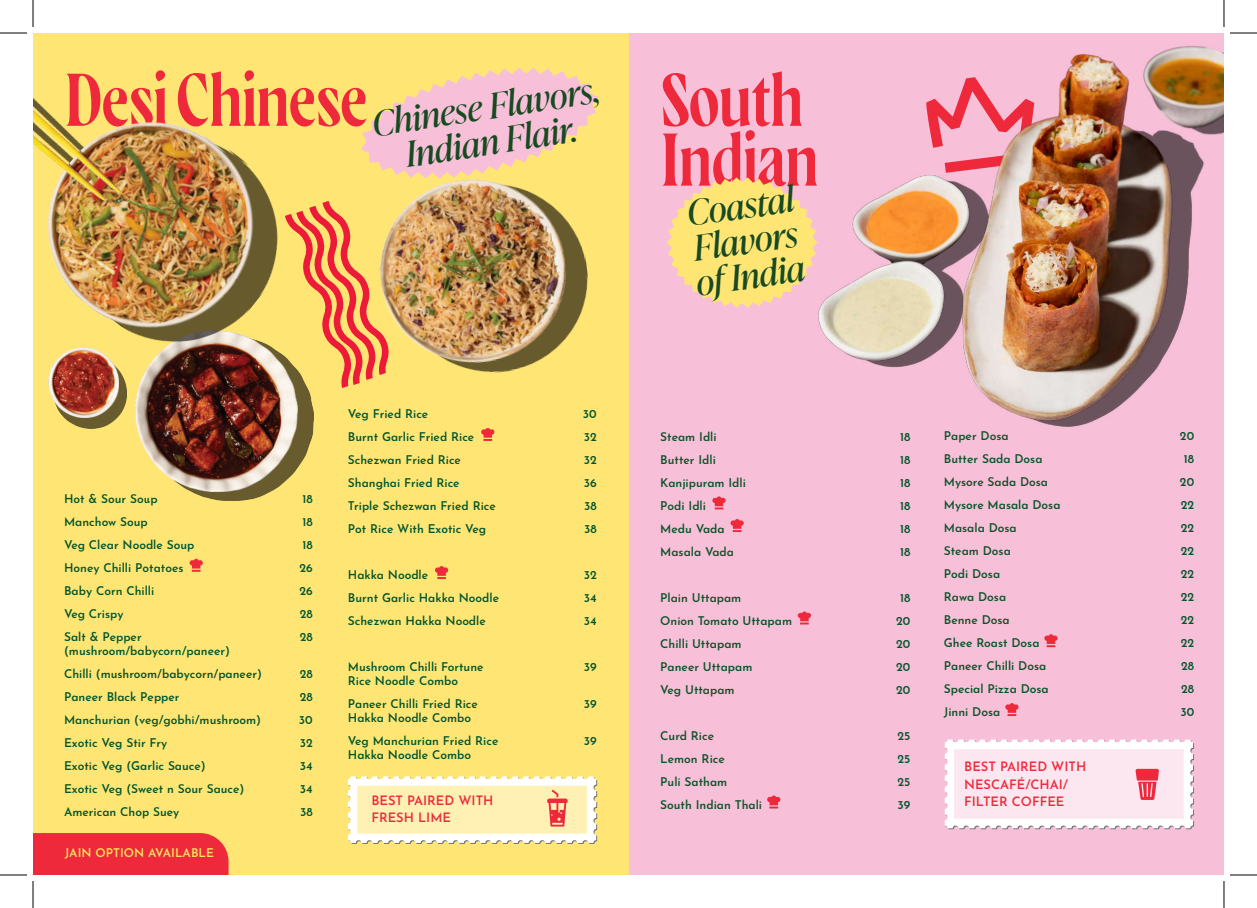
<style>
.page{position:relative;width:1257px;height:908px;background:#fff}
.page>*{position:absolute;margin:0;border:0;box-sizing:border-box;transform-origin:0 0}
.t1{font:300 74.4px/59.8px "Wayfinder CF";letter-spacing:-.02em;color:#ee293b}
.t2{font:italic 35px/35px "Ivy Presto Display";color:#184a22;text-align:justify}
.t3{font:600 12.9px/17.2px "Josefin Sans";color:#ee293b}
.t4{font:600 12px/23px "Josefin Sans";color:#02552d}
.t5{font:600 12px/23px "Josefin Sans";color:#0a5329}
.t6{font:600 12px "Josefin Sans";color:#ffe65e}
</style>
<div class="page">
<div style="left:628px;top:33px;width:596px;height:842px;background:#f7c0d8"></div>
<div style="left:33px;top:33px;width:595px;height:842px;background:#ffe674"></div>
<div style="left:33px;top:833px;width:195px;height:42px;background:#ee293b"></div>
<img style="left:64px;top:383px;width:62px;height:46px">
<img style="left:48px;top:383px;width:71px;height:35px">
<img style="left:192px;top:389px;width:121px;height:111px">
<img style="left:136px;top:383px;width:162px;height:109px">
<svg style="left:667px;top:177px;width:147px;height:131px"></svg>
<svg style="left:361px;top:68px;width:237px;height:101px"></svg>
<img style="left:814px;top:46px;width:410px;height:381px">
<img style="left:575px;top:233px;width:14px;height:92px">
<img style="left:381px;top:169px;width:194px;height:204px">
<img style="left:48px;top:368px;width:236px;height:15px">
<img style="left:47px;top:122px;width:237px;height:246px">
<img style="left:125px;top:150px;width:2px;height:55px">
<img style="left:33px;top:101px;width:92px;height:105px">
<svg style="left:1005px;top:703px;width:13px;height:13px"></svg>
<svg style="left:1044px;top:634px;width:13px;height:13px"></svg>
<svg style="left:712px;top:496px;width:13px;height:13px"></svg>
<svg style="left:730px;top:519px;width:14px;height:13px"></svg>
<svg style="left:797px;top:611px;width:14px;height:13px"></svg>
<svg style="left:189px;top:559px;width:14px;height:13px"></svg>
<svg style="left:435px;top:566px;width:13px;height:13px"></svg>
<svg style="left:481px;top:428px;width:13px;height:13px"></svg>
<svg style="left:767px;top:795px;width:13px;height:13px"></svg>
<svg style="left:284px;top:200px;width:105px;height:189px"></svg>
<svg style="left:348px;top:776px;width:249px;height:68px;background:#fbedc1"></svg>
<svg style="left:944px;top:739px;width:250px;height:90px;background:#fae5ec"></svg>
<svg style="left:0;top:33px;width:27px;height:1px"></svg>
<svg style="left:1230px;top:33px;width:27px;height:1px"></svg>
<svg style="left:0;top:875px;width:27px;height:1px"></svg>
<svg style="left:1230px;top:875px;width:27px;height:1px"></svg>
<svg style="left:33px;top:0;width:1px;height:27px"></svg>
<svg style="left:33px;top:881px;width:1px;height:27px"></svg>
<svg style="left:1223px;top:0;width:1px;height:27px"></svg>
<svg style="left:1223px;top:881px;width:1px;height:27px"></svg>
<h1 class="t1" style="left:64px;top:72px;width:306px">Desi Chinese</h1>
<h2 class="t2" style="left:370px;top:106px;width:231px;text-align:center;rotate:-9deg">Chinese Flavors,<br>Indian Flair.</h2>
<p class="t4" style="left:64px;top:485px;width:132px">Hot &amp; Sour Soup<br>Manchow Soup<br>Veg Clear Noodle Soup<br>Honey Chilli Potatoes<br>Baby Corn Chilli<br>Veg Crispy<br>Salt &amp; Pepper</p>
<p class="t4" style="left:64px;top:637px;width:199px">(mushroom/babycorn/paneer)<br>Chilli (mushroom/babycorn/paneer)<br>Paneer Black Pepper<br>Manchurian (veg/gobhi/mushroom)<br>Exotic Veg Stir Fry<br>Exotic Veg (Garlic Sauce)<br>Exotic Veg (Sweet n Sour Sauce)<br>American Chop Suey</p>
<p class="t6" style="left:65px;top:842px;width:151px">JAIN OPTION AVAILABLE</p>
<p class="t4" style="left:299px;top:485px;width:15px;text-align:justify">18<br>18<br>18<br>26<br>26<br>28<br>28</p>
<p class="t4" style="left:299px;top:660px;width:15px;text-align:justify">28<br>28<br>30<br>32<br>34<br>34<br>38</p>
<p class="t4" style="left:348px;top:401px;width:149px">Veg Fried Rice<br>Burnt Garlic Fried Rice<br>Schezwan Fried Rice<br>Shanghai Fried Rice<br>Triple Schezwan Fried Rice<br>Pot Rice With Exotic Veg</p>
<p class="t4" style="left:348px;top:562px;width:153px">Hakka Noodle<br>Burnt Garlic Hakka Noodle<br>Schezwan Hakka Noodle</p>
<p class="t4" style="left:348px;top:658px;width:137px;line-height:14px">Mushroom Chilli Fortune<br>Rice Noodle Combo</p>
<p class="t4" style="left:348px;top:695px;width:131px;line-height:14px">Paneer Chilli Fried Rice<br>Hakka Noodle Combo</p>
<p class="t4" style="left:348px;top:732px;width:152px;line-height:14px">Veg Manchurian Fried Rice<br>Hakka Noodle Combo</p>
<p class="t3" style="left:371px;top:790px;width:124px">BEST PAIRED WITH<br>FRESH LIME</p>
<p class="t4" style="left:583px;top:401px;width:15px;text-align:justify">30<br>32<br>32<br>36<br>38<br>38</p>
<p class="t4" style="left:584px;top:562px;width:14px;text-align:justify">32<br>34<br>34</p>
<p class="t4" style="left:584px;top:654px;width:14px">39</p>
<p class="t4" style="left:584px;top:691px;width:14px">39</p>
<p class="t4" style="left:584px;top:728px;width:14px">39</p>
<h1 class="t1" style="left:660px;top:72px;width:161px">South<br>Indian</h1>
<h2 class="t2" style="left:684px;top:195px;width:111px;rotate:-8deg">Coastal Flavors of India</h2>
<p class="t5" style="left:660px;top:424px;width:87px">Steam Idli<br>Butter Idli<br>Kanjipuram Idli<br>Podi Idli<br>Medu Vada<br>Masala Vada</p>
<p class="t5" style="left:660px;top:585px;width:133px">Plain Uttapam<br>Onion Tomato Uttapam<br>Chilli Uttapam<br>Paneer Uttapam<br>Veg Uttapam</p>
<p class="t5" style="left:660px;top:723px;width:103px">Curd Rice<br>Lemon Rice<br>Puli Satham<br>South Indian Thali</p>
<p class="t4" style="left:900px;top:423px;width:12px;text-align:justify">18<br>18<br>18<br>18<br>18<br>18</p>
<p class="t4" style="left:896px;top:584px;width:16px;text-align:center">18<br>20<br>20<br>20<br>20</p>
<p class="t4" style="left:897px;top:722px;width:14px;text-align:justify">25<br>25<br>25<br>39</p>
<p class="t5" style="left:944px;top:423px;width:118px">Paper Dosa<br>Butter Sada Dosa<br>Mysore Sada Dosa<br>Mysore Masala Dosa<br>Masala Dosa<br>Steam Dosa<br>Podi Dosa<br>Rawa Dosa<br>Benne Dosa<br>Ghee Roast Dosa<br>Paneer Chilli Dosa<br>Special Pizza Dosa<br>Jinni Dosa</p>
<p class="t4" style="left:1180px;top:423px;width:16px;text-align:center">20<br>18<br>20<br>22<br>22<br>22<br>22<br>22<br>22<br>22<br>28<br>28<br>30</p>
<p class="t3" style="left:964px;top:756px;width:124px">BEST PAIRED WITH<br>NESCAFÉ/CHAI/<br>FILTER COFFEE</p>
</div>
